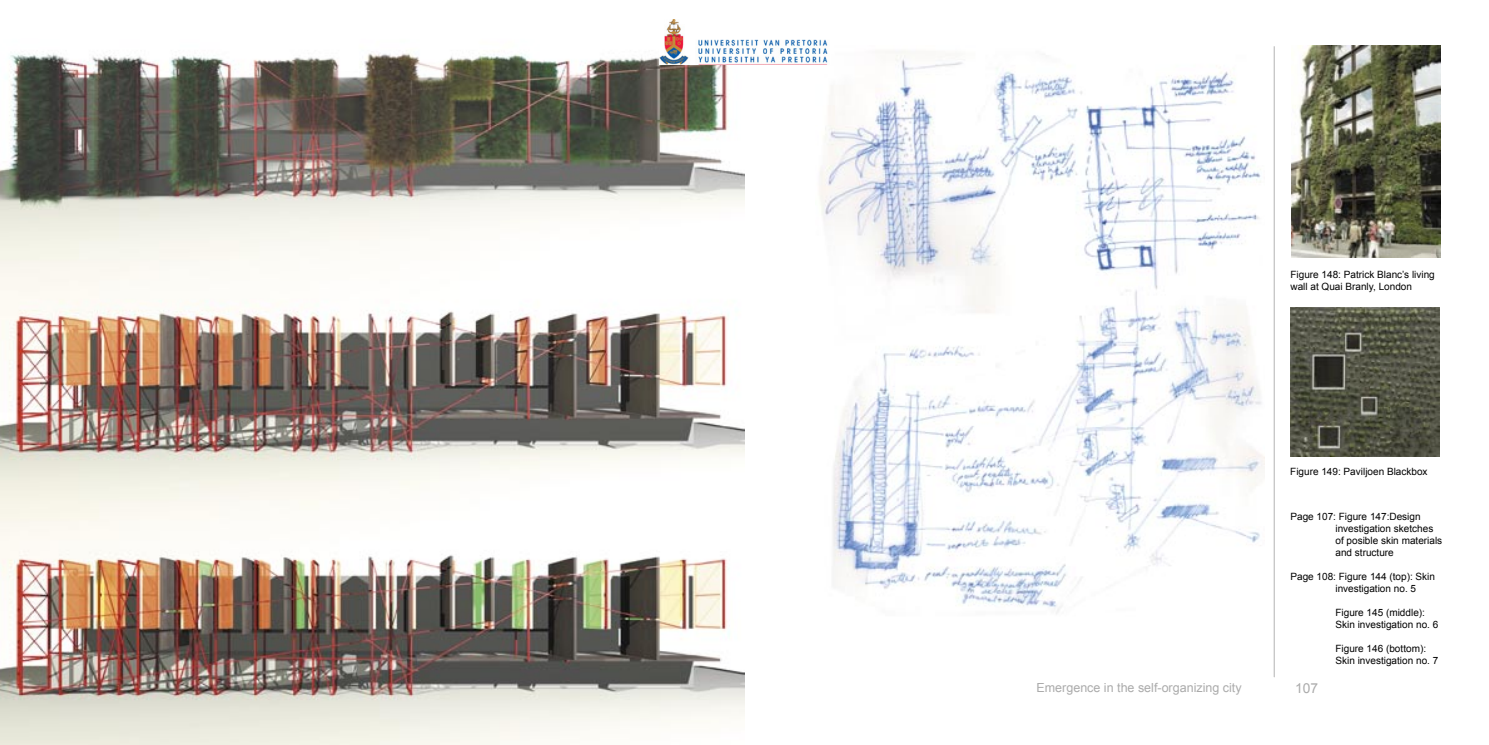
<style>
.page{position:relative;width:1489px;height:745px;background:#fff}
.page>*{position:absolute;margin:0;border:0;box-sizing:border-box;transform-origin:0 0}
.t1{font:13.75px "Arial";color:#ababab}
.t2{font:12.5px "Arial";color:#ababab}
.t3{font:10px/12px "Arial";color:#000}
</style>
<div class="page">
<svg style="left:1273px;top:46px;width:1px;height:630px"></svg>
<img style="left:0;top:53px;width:744px;height:691px">
<img style="left:1291px;top:45px;width:149px;height:212px">
<img style="left:1290px;top:307px;width:149px;height:149px">
<img style="left:819px;top:51px;width:445px;height:563px">
<img style="left:659px;top:19px;width:171px;height:46px">
<p class="t3" style="left:1290px;top:268px;width:146px">Figure 148: Patrick Blanc’s living wall at Quai Branly, London</p>
<p class="t3" style="left:1290px;top:465px;width:139px">Figure 149: Paviljoen Blackbox</p>
<p class="t3" style="left:1335px;top:509px;width:108px;text-indent:-45px">Page 107: Figure 147:Design investigation sketches of posible skin materials and structure</p>
<p class="t3" style="left:1335px;top:569px;width:101px;text-indent:-45px">Page 108: Figure 144 (top): Skin investigation no. 5</p>
<p class="t3" style="left:1335px;top:605px;width:104px">Figure 145 (middle):<br>Skin investigation no. 6</p>
<p class="t3" style="left:1335px;top:641px;width:104px">Figure 146 (bottom):<br>Skin investigation no. 7</p>
<p class="t2" style="left:1036px;top:679px;width:206px">Emergence in the self-organizing city</p>
<h1 class="t1" style="left:1294px;top:678px;width:24px">107</h1>
</div>
